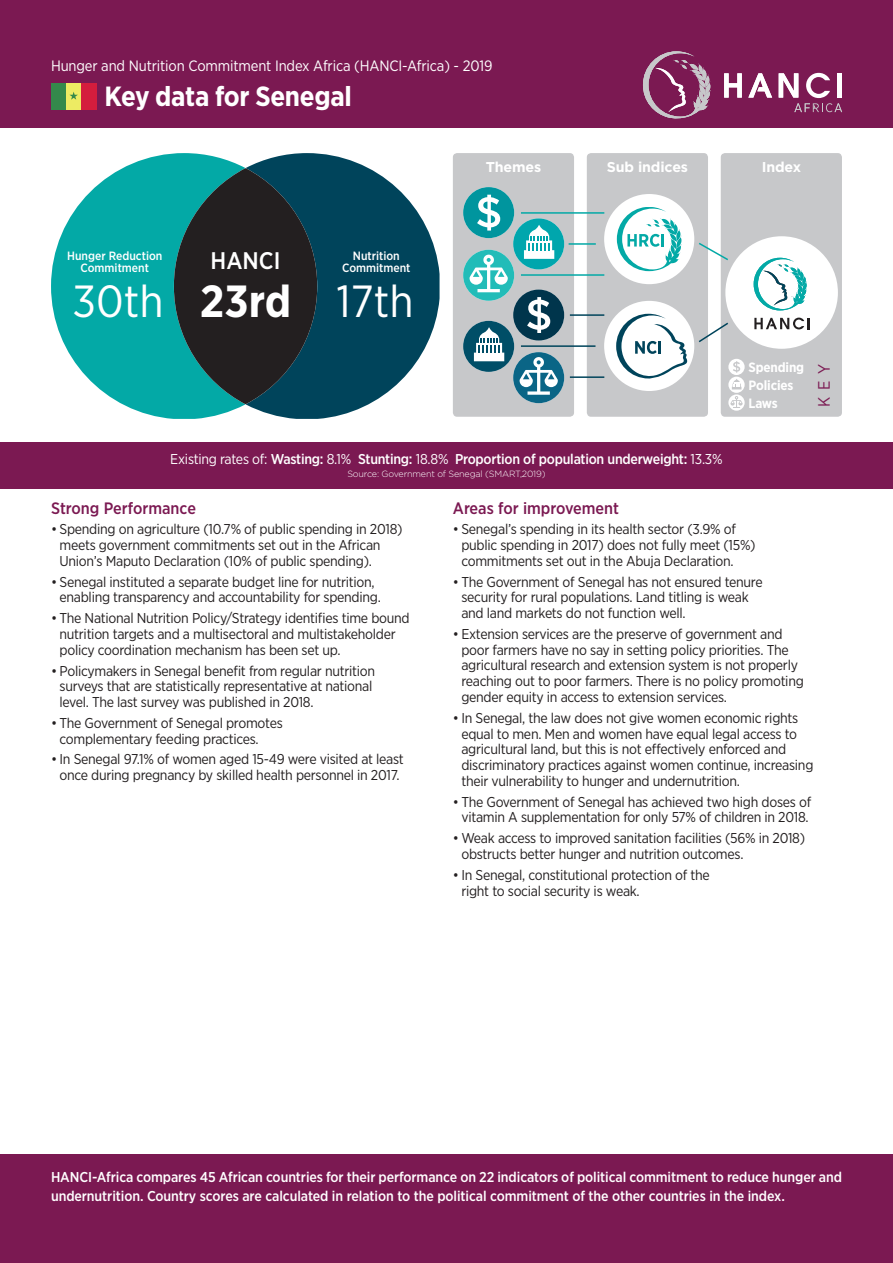
<style>
.page{position:relative;width:893px;height:1263px;background:#fff}
.page>*{position:absolute;margin:0;border:0;box-sizing:border-box;transform-origin:0 0}
.t1{font:45px "Gotham Narrow";color:#fff}
.t2{font:700 45px "Gotham Narrow";color:#fff}
.t3{font:700 27.75px "Gotham Narrow";letter-spacing:-.01em;color:#fff}
.t4{font:500 24px "Gotham Narrow";color:#fff}
.Heading{font:500 16.5px "Gotham Narrow";color:#7b1952}
.t5{font:16.5px "Gotham Narrow";color:#7b1952}
.t6{font:15px "Gotham Narrow";letter-spacing:-.01em;color:#fff}
.t7{font:14.25px/15.8px "Gotham Narrow";letter-spacing:-.02em;color:#231f20}
.t8{font:500 14.25px/18.8px "Gotham Narrow";letter-spacing:-.005em;color:#fff}
.t9{font:700 14.25px "Gotham";letter-spacing:-.01em;color:#fff}
.t10{font:700 13.5px "Gotham Narrow";letter-spacing:-.01em;color:#fff}
.t11{font:500 12px/12px "Gotham Narrow";color:#fff;text-align:center}
.t12{font:300 9px "Gotham";letter-spacing:-.02em;color:#fff}
.s1{font-weight:400}
</style>
<div class="page">
<div style="left:721px;top:153px;width:121px;height:264px;background:#c7c8ca;border-radius:4px"></div>
<div style="left:587px;top:153px;width:121px;height:264px;background:#c7c8ca;border-radius:4px"></div>
<div style="left:453px;top:153px;width:121px;height:264px;background:#c7c8ca;border-radius:4px"></div>
<div style="left:725px;top:236px;width:113px;height:113px;background:#fff;border-radius:50%"></div>
<svg style="left:754px;top:318px;width:56px;height:11px"></svg>
<svg style="left:754px;top:258px;width:53px;height:52px"></svg>
<svg style="left:463px;top:187px;width:101px;height:216px"></svg>
<svg style="left:698px;top:321px;width:30px;height:23px"></svg>
<svg style="left:699px;top:241px;width:29px;height:21px"></svg>
<div style="left:604px;top:301px;width:90px;height:90px;background:#fff;border-radius:50%"></div>
<svg style="left:616px;top:314px;width:71px;height:65px"></svg>
<div style="left:604px;top:194px;width:90px;height:90px;background:#fff;border-radius:50%"></div>
<svg style="left:617px;top:207px;width:65px;height:64px"></svg>
<hr style="left:569px;top:243px;width:27px;height:2px;background:#03a9a6">
<hr style="left:570px;top:376px;width:34px;height:2px;background:#00445b">
<hr style="left:570px;top:314px;width:34px;height:2px;background:#00445b">
<hr style="left:521px;top:345px;width:74px;height:2px;background:#00445b">
<hr style="left:521px;top:274px;width:83px;height:2px;background:#03a9a6">
<hr style="left:521px;top:212px;width:83px;height:2px;background:#03a9a6">
<svg style="left:728px;top:359px;width:17px;height:52px"></svg>
<div style="left:0;top:1154px;width:893px;height:109px;background:#7b1952"></div>
<div style="left:0;top:442px;width:893px;height:47px;background:#7b1952"></div>
<div style="left:0;top:0;width:893px;height:128px;background:#7b1952"></div>
<svg style="left:51px;top:153px;width:195px;height:266px;fill:#03a9a6"></svg>
<svg style="left:246px;top:153px;width:194px;height:266px;fill:#00445b"></svg>
<svg style="left:174px;top:168px;width:143px;height:236px"></svg>
<div style="left:51px;top:83px;width:15px;height:26px;background:#34894b"></div>
<div style="left:66px;top:83px;width:15px;height:26px;background:#edeb63"></div>
<div style="left:81px;top:83px;width:15px;height:26px;background:#d41d3d"></div>
<svg style="left:69px;top:92px;width:9px;height:8px"></svg>
<svg style="left:724px;top:73px;width:18px;height:25px"></svg>
<svg style="left:748px;top:73px;width:24px;height:25px"></svg>
<svg style="left:643px;top:51px;width:67px;height:68px"></svg>
<svg style="left:779px;top:73px;width:63px;height:39px"></svg>
<p class="t6" style="left:51px;top:57px;width:443px">Hunger and Nutrition Commitment Index Africa (HANCI-Africa) - 2019</p>
<p class="t3" style="left:104px;top:78px;width:249px">Key data for Senegal</p>
<p class="t9" style="left:486px;top:159px;width:57px">Themes</p>
<p class="t9" style="left:607px;top:159px;width:83px">Sub indices</p>
<p class="t9" style="left:762px;top:159px;width:41px">Index</p>
<p class="t11" style="left:67px;top:249px;width:97px">Hunger Reduction<br>Commitment</p>
<p class="t4" style="left:211px;top:245px;width:71px">HANCI</p>
<p class="t11" style="left:342px;top:249px;width:70px">Nutrition<br>Commitment</p>
<p class="t1" style="left:72px;top:273px;width:92px">30th</p>
<p class="t2" style="left:200px;top:272px;width:93px">23rd</p>
<p class="t1" style="left:337px;top:273px;width:79px">17th</p>
<p class="t8" style="left:170px;top:449px;width:554px"><span class="s1">Existing rates of:</span> Wasting: <span class="s1">8.1%</span> Stunting: <span class="s1">18.8%</span> Proportion of population underweight: <span class="s1">13.3%</span></p>
<p class="t12" style="left:347px;top:469px;width:200px">Source: Government of Senegal (SMART,2019)</p>
<p class="t10" style="left:748px;top:358px;width:57px">Spending</p>
<p class="t10" style="left:748px;top:376px;width:47px">Policies</p>
<p class="t10" style="left:748px;top:394px;width:31px">Laws</p>
<p class="t5" style="left:814px;top:406px;width:44px;rotate:-90deg">KEY</p>
<p class="Heading" style="left:51px;top:498px;width:146px">Strong Performance</p>
<p class="t7" style="left:60px;top:521px;width:345px;text-indent:-9px">• Spending on agriculture (10.7% of public spending in 2018) meets government commitments set out in the African<br>Union’s Maputo Declaration (10% of public spending).</p>
<p class="t7" style="left:51px;top:573px;width:331px;text-align:center">• Senegal instituted a separate budget line for nutrition, enabling transparency and accountability for spending.</p>
<p class="t7" style="left:60px;top:610px;width:352px;text-indent:-9px">• The National Nutrition Policy/Strategy identifies time bound nutrition targets and a multisectoral and multistakeholder policy coordination mechanism has been set up.</p>
<p class="t7" style="left:60px;top:662px;width:317px;text-indent:-9px">• Policymakers in Senegal benefit from regular nutrition surveys that are statistically representative at national level. The last survey was published in 2018.</p>
<p class="t7" style="left:60px;top:715px;width:225px;text-indent:-9px">• The Government of Senegal promotes complementary feeding practices.</p>
<p class="t7" style="left:51px;top:751px;width:354px;text-align:center">• In Senegal 97.1% of women aged 15-49 were visited at least once during pregnancy by skilled health personnel in 2017.</p>
<p class="Heading" style="left:453px;top:498px;width:168px">Areas for improvement</p>
<p class="t7" style="left:461px;top:521px;width:296px;text-indent:-9px">• Senegal’s spending in its health sector (3.9% of public spending in 2017) does not fully meet (15%) commitments set out in the Abuja Declaration.</p>
<p class="t7" style="left:461px;top:573px;width:303px;text-indent:-9px">• The Government of Senegal has not ensured tenure security for rural populations. Land titling is weak and land markets do not function well.</p>
<p class="t7" style="left:461px;top:626px;width:344px;text-indent:-9px">• Extension services are the preserve of government and poor farmers have no say in setting policy priorities. The agricultural research and extension system is not properly reaching out to poor farmers. There is no policy promoting gender equity in access to extension services.</p>
<p class="t7" style="left:461px;top:709px;width:354px;text-indent:-9px">• In Senegal, the law does not give women economic rights equal to men. Men and women have equal legal access to agricultural land, but this is not effectively enforced and discriminatory practices against women continue, increasing their vulnerability to hunger and undernutrition.</p>
<p class="t7" style="left:453px;top:793px;width:360px;text-align:center">• The Government of Senegal has achieved two high doses of vitamin A supplementation for only 57% of children in 2018.</p>
<p class="t7" style="left:461px;top:830px;width:345px;text-indent:-9px">• Weak access to improved sanitation facilities (56% in 2018) obstructs better hunger and nutrition outcomes.</p>
<p class="t7" style="left:461px;top:867px;width:250px;text-indent:-9px">• In Senegal, constitutional protection of the right to social security is weak.</p>
<p class="t8" style="left:51px;top:1168px;width:792px">HANCI-Africa compares 45 African countries for their performance on 22 indicators of political commitment to reduce hunger and undernutrition. Country scores are calculated in relation to the political commitment of the other countries in the index.</p>
</div>
